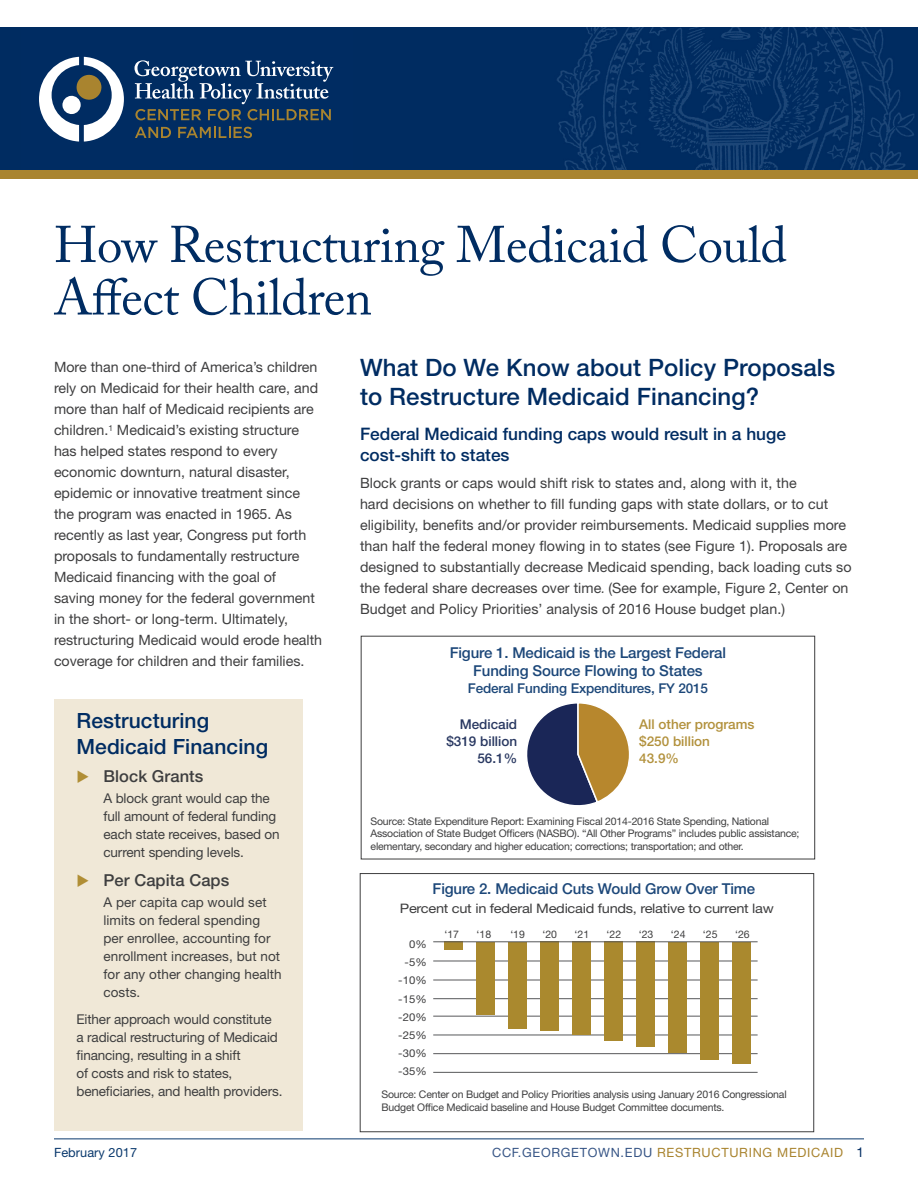
<style>
.page{position:relative;width:918px;height:1188px;background:#fff}
.page>*{position:absolute;margin:0;border:0;box-sizing:border-box;transform-origin:0 0}
.t1{font:51px/52.5px "Adobe Caslon Pro";letter-spacing:-.01em;color:#002c62}
.Headers{font:500 24px/28.8px "Helvetica Neue LT Std";letter-spacing:.005em;color:#002c62}
.Headers-2{font:500 21px/25.2px "Helvetica Neue LT Std";letter-spacing:.005em;color:#002c62}
.Blue_subheads{font:500 17.25px/20.7px "Helvetica Neue LT Std";color:#002c62}
.t2{font:500 16.5px "Helvetica Neue LT Std";letter-spacing:.005em;color:#3e3e3f}
.table_header{font:500 15px/17.5px "Helvetica Neue LT Std";letter-spacing:-.01em;color:#1c4779;text-align:center}
.body_copy{font:14.25px/21px "Helvetica Neue LT Std";color:#3e3e3f}
.body_copy_indent{font:13.5px/18px "Helvetica Neue LT Std";letter-spacing:.005em;color:#3e3e3f}
.body_copy-2{font:13.5px/18px "Helvetica Neue LT Std";letter-spacing:-.01em;color:#3e3e3f}
.table_header-2{font:500 13.5px "Helvetica Neue LT Std";letter-spacing:-.01em;color:#1c4779}
.table_content{font:500 13.5px/17.2px "Helvetica Neue LT Std";color:#b2913c}
.table_content-2{font:500 13.5px/17.2px "Helvetica Neue LT Std";color:#293861;text-align:right}
.table_notes{font:13.05px "Helvetica Neue LT Std";letter-spacing:-.02em;color:#3e3e3f;scale:1.12 1}
.t3{font:12.75px "Helvetica Neue LT Std";letter-spacing:.055em;color:#a9842f}
.body_copy-3{font:12.75px "Helvetica Neue LT Std";letter-spacing:.005em;color:#0a396d}
.table_notes_2{font:10.8px "Helvetica Neue LT Std";letter-spacing:.005em;color:#3e3e3f;scale:1.05 1}
.table_notes_2-2{font:10.5px/12.6px "Helvetica Neue LT Std";letter-spacing:-.02em;color:#3e3e3f}
.table_contents_2a{font:10.5px/12.6px "Helvetica Neue LT Std";letter-spacing:-.02em;color:#3e3e3f}
.s1{font-family:"Calibri";font-style:italic}
.s2{color:#375586}
.s3{font-size:13.5px;color:#002c62}
</style>
<div class="page">
<hr style="left:54px;top:1139px;width:810px;height:1px;background:#0a396d">
<img style="left:0;top:27px;width:918px;height:143px">
<div style="left:21px;top:28px;width:332px;height:143px;background:#002c62"></div>
<svg style="left:135px;top:60px;width:198px;height:60px"></svg>
<svg style="left:135px;top:127px;width:36px;height:11px"></svg>
<svg style="left:178px;top:127px;width:74px;height:11px"></svg>
<svg style="left:39px;top:57px;width:85px;height:85px"></svg>
<div style="left:0;top:170px;width:918px;height:8px;background:#a9842f"></div>
<div style="left:54px;top:699px;width:248px;height:431px;background:#f0e8d7"></div>
<hr style="left:433px;top:961px;width:325px;height:1px;background:#57585a">
<hr style="left:433px;top:980px;width:325px;height:1px;background:#57585a">
<hr style="left:433px;top:998px;width:325px;height:1px;background:#57585a">
<hr style="left:433px;top:1016px;width:325px;height:1px;background:#57585a">
<hr style="left:433px;top:1035px;width:325px;height:1px;background:#57585a">
<hr style="left:433px;top:1053px;width:325px;height:1px;background:#57585a">
<hr style="left:433px;top:1072px;width:325px;height:1px;background:#57585a">
<div style="left:732px;top:942px;width:19px;height:122px;background:#aa892e"></div>
<div style="left:700px;top:942px;width:19px;height:117px;background:#aa892e"></div>
<div style="left:668px;top:942px;width:19px;height:111px;background:#aa892e"></div>
<div style="left:636px;top:942px;width:19px;height:105px;background:#aa892e"></div>
<div style="left:604px;top:942px;width:19px;height:99px;background:#aa892e"></div>
<div style="left:572px;top:942px;width:19px;height:93px;background:#aa892e"></div>
<div style="left:540px;top:942px;width:19px;height:89px;background:#aa892e"></div>
<div style="left:508px;top:942px;width:19px;height:86px;background:#aa892e"></div>
<div style="left:476px;top:942px;width:19px;height:73px;background:#aa892e"></div>
<div style="left:444px;top:942px;width:19px;height:8px;background:#aa892e"></div>
<hr style="left:433px;top:941px;width:325px;height:1px;background:#57585a">
<div style="left:360px;top:873px;width:454px;height:259px;border:1px solid #3e3e3f"></div>
<svg style="left:527px;top:703px;width:102px;height:103px"></svg>
<p class="t1" style="left:54px;top:218px;width:734px">How Restructuring Medicaid Could<br>Affect Children</p>
<p class="body_copy" style="left:54px;top:357px;width:270px">More than one-third of America’s children rely on Medicaid for their health care, and more than half of Medicaid recipients are children.<sup>1</sup> Medicaid’s existing structure has helped states respond to every economic downturn, natural disaster, epidemic or innovative treatment since the program was enacted in 1965. As recently as last year, Congress put forth proposals to fundamentally restructure Medicaid financing with the goal of<br>saving money for the federal government in the short- or long-term. Ultimately, restructuring Medicaid would erode health coverage for children and their families.</p>
<p class="Headers" style="left:360px;top:353px;width:477px">What Do We Know about Policy Proposals to Restructure Medicaid Financing?</p>
<p class="Blue_subheads" style="left:360px;top:424px;width:428px">Federal Medicaid funding caps would result in a huge cost-shift to states</p>
<p class="body_copy" style="left:360px;top:472px;width:493px">Block grants or caps would shift risk to states and, along with it, the<br>hard decisions on whether to fill funding gaps with state dollars, or to cut eligibility, benefits and/or provider reimbursements. Medicaid supplies more than half the federal money flowing in to states (see Figure 1). Proposals are designed to substantially decrease Medicaid spending, back loading cuts so the federal share decreases over time<span class="s1">.</span> (See for example, Figure 2, Center on Budget and Policy Priorities’ analysis of 2016 House budget plan.)</p>
<p class="table_header" style="left:450px;top:644px;width:278px">Figure 1. Medicaid is the Largest Federal<br>Funding Source Flowing to States</p>
<p class="table_header-2" style="left:468px;top:680px;width:242px">Federal Funding Expenditures, FY 2015</p>
<p class="Headers-2" style="left:76px;top:708px;width:193px">Restructuring<br>Medicaid Financing</p>
<p class="t2" style="left:104px;top:767px;width:101px">Block Grants</p>
<p class="body_copy_indent" style="left:104px;top:789px;width:178px">A block grant would cap the full amount of federal funding each state receives, based on current spending levels.</p>
<p class="t2" style="left:104px;top:870px;width:127px">Per Capita Caps</p>
<p class="body_copy_indent" style="left:104px;top:893px;width:180px">A per capita cap would set limits on federal spending per enrollee, accounting for enrollment increases, but not for any other changing health costs.</p>
<p class="body_copy-2" style="left:76px;top:1010px;width:207px">Either approach would constitute a radical restructuring of Medicaid financing, resulting in a shift<br>of costs and risk to states, beneficiaries, and health providers.</p>
<p class="table_content-2" style="left:446px;top:715px;width:72px">Medicaid $319 billion<br>56.1%</p>
<p class="table_content" style="left:639px;top:715px;width:117px">All other programs $250 billion<br>43.9%</p>
<p class="table_notes_2-2" style="left:371px;top:814px;width:430px">Source: State Expenditure Report: Examining Fiscal 2014-2016 State Spending, National<br>Association of State Budget Officers (NASBO). “All Other Programs” includes public assistance; elementary, secondary and higher education; corrections; transportation; and other.</p>
<p class="table_header" style="left:433px;top:879px;width:324px">Figure 2. Medicaid Cuts Would Grow Over Time</p>
<p class="table_notes" style="left:400px;top:900px;width:335px">Percent cut in federal Medicaid funds, relative to current law</p>
<p class="table_notes_2" style="left:409px;top:938px;width:18px">0%</p>
<p class="table_notes_2" style="left:405px;top:956px;width:23px">-5%</p>
<p class="table_notes_2" style="left:398px;top:974px;width:29px">-10%</p>
<p class="table_notes_2" style="left:398px;top:992px;width:29px">-15%</p>
<p class="table_notes_2" style="left:398px;top:1010px;width:29px">-20%</p>
<p class="table_notes_2" style="left:398px;top:1029px;width:29px">-25%</p>
<p class="table_notes_2" style="left:398px;top:1047px;width:29px">-30%</p>
<p class="table_notes_2" style="left:398px;top:1065px;width:29px">-35%</p>
<p class="table_notes_2-2" style="left:444px;top:928px;width:16px">‘17</p>
<p class="table_notes_2-2" style="left:477px;top:928px;width:16px">‘18</p>
<p class="table_notes_2-2" style="left:510px;top:928px;width:16px">‘19</p>
<p class="table_notes_2-2" style="left:542px;top:928px;width:16px">‘20</p>
<p class="table_notes_2-2" style="left:575px;top:928px;width:16px">‘21</p>
<p class="table_notes_2-2" style="left:607px;top:928px;width:16px">‘22</p>
<p class="table_notes_2-2" style="left:639px;top:928px;width:16px">‘23</p>
<p class="table_notes_2-2" style="left:671px;top:928px;width:16px">‘24</p>
<p class="table_notes_2-2" style="left:703px;top:928px;width:16px">‘25</p>
<p class="table_notes_2-2" style="left:735px;top:928px;width:16px">‘26</p>
<p class="table_contents_2a" style="left:382px;top:1088px;width:407px">Source: Center on Budget and Policy Priorities analysis using January 2016 Congressional<br>Budget Office Medicaid baseline and House Budget Committee documents.</p>
<p class="body_copy-3" style="left:54px;top:1145px;width:85px">February 2017</p>
<p class="t3" style="left:492px;top:1145px;width:373px"><span class="s2">CCF.GEORGETOWN.EDU</span> RESTRUCTURING MEDICAID <span class="s3">1</span></p>
</div>
